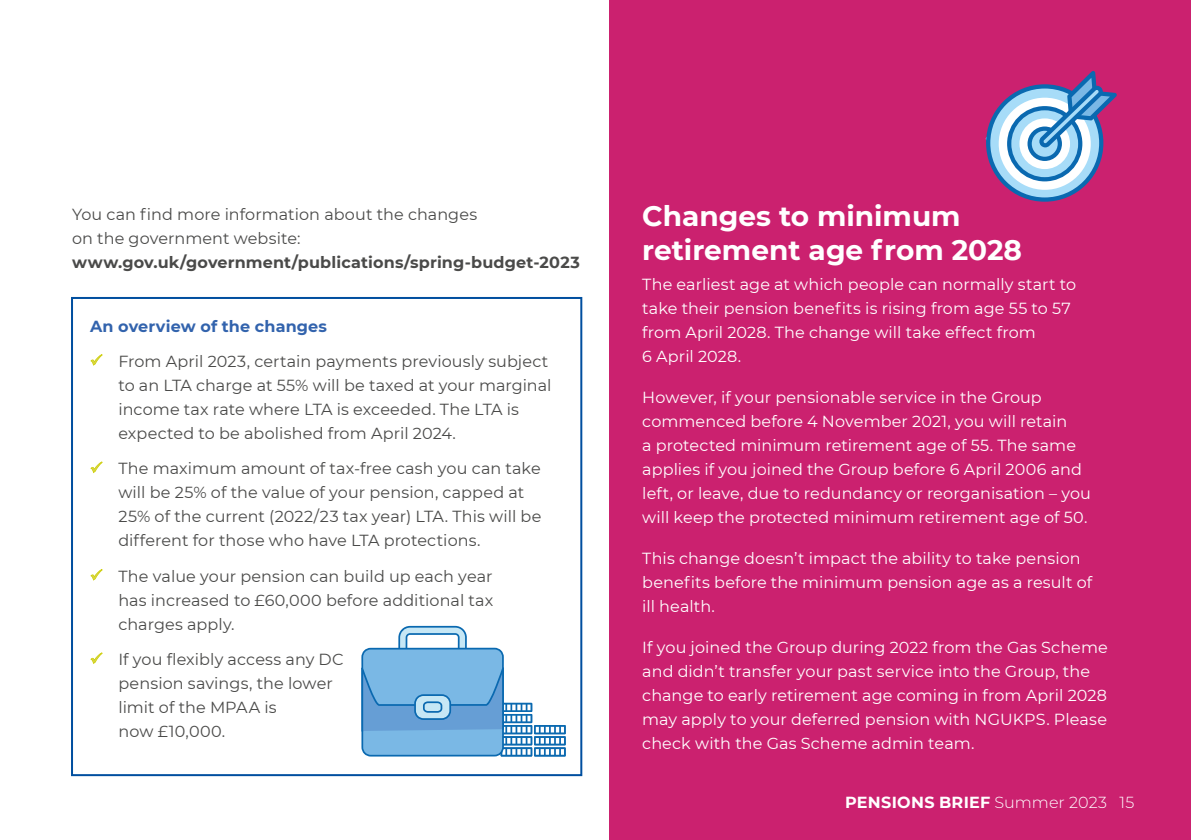
<style>
.page{position:relative;width:1191px;height:840px;background:#fff}
.page>*{position:absolute;margin:0;border:0;box-sizing:border-box;transform-origin:0 0}
.t1{font:700 28px/34px "Montserrat";color:#fff}
.t2{font:16px/24px "Montserrat";letter-spacing:.005em;color:#fff}
.t3{font:16px/24px "Montserrat";letter-spacing:.005em;color:#4a4a49}
.t4{font:700 16px "Montserrat";letter-spacing:.01em;color:#4a4a49}
.t5{font:700 16px "Montserrat";letter-spacing:.02em;color:#fff}
.t6{font:700 16px "Montserrat";letter-spacing:.01em;color:#3263ad}
.s1{color:#cdce00}
.s2{font-weight:300}
</style>
<div class="page">
<div style="left:609px;top:0;width:582px;height:839px;background:#cb216f"></div>
<div style="left:71px;top:297px;width:511px;height:478px;border:2px solid #004f9f"></div>
<svg style="left:361px;top:625px;width:205px;height:131px"></svg>
<svg style="left:985px;top:71px;width:132px;height:130px"></svg>
<p class="t3" style="left:72px;top:202px;width:407px">You can find more information about the changes on the government website:</p>
<p class="t4" style="left:72px;top:251px;width:509px">www.gov.uk/government/publications/spring-budget-2023</p>
<p class="t6" style="left:90px;top:314px;width:238px">An overview of the changes</p>
<p class="t3" style="left:118px;top:348px;width:435px;text-indent:-28px"><span class="s1">✓</span> From April 2023, certain payments previously subject to an LTA charge at 55% will be taxed at your marginal income tax rate where LTA is exceeded. The LTA is expected to be abolished from April 2024.</p>
<p class="t3" style="left:118px;top:456px;width:424px;text-indent:-28px"><span class="s1">✓</span> The maximum amount of tax-free cash you can take will be 25% of the value of your pension, capped at 25% of the current (2022/23 tax year) LTA. This will be different for those who have LTA protections.</p>
<p class="t3" style="left:118px;top:563px;width:376px;text-align:justify;text-indent:-28px"><span class="s1">✓</span> The value your pension can build up each year has increased to £60,000 before additional tax charges apply.</p>
<p class="t3" style="left:118px;top:646px;width:227px;text-indent:-28px"><span class="s1">✓</span> If you flexibly access any DC pension savings, the lower limit of the MPAA is<br>now £10,000.</p>
<h1 class="t1" style="left:642px;top:197px;width:381px">Changes to minimum retirement age from 2028</h1>
<p class="t2" style="left:642px;top:271px;width:435px">The earliest age at which people can normally start to take their pension benefits is rising from age 55 to 57 from April 2028. The change will take effect from<br>6 April 2028.</p>
<p class="t2" style="left:642px;top:384px;width:450px">However, if your pensionable service in the Group commenced before 4 November 2021, you will retain<br>a protected minimum retirement age of 55. The same applies if you joined the Group before 6 April 2006 and left, or leave, due to redundancy or reorganisation – you will keep the protected minimum retirement age of 50.</p>
<p class="t2" style="left:642px;top:545px;width:451px">This change doesn’t impact the ability to take pension benefits before the minimum pension age as a result of ill health.</p>
<p class="t2" style="left:642px;top:634px;width:467px">If you joined the Group during 2022 from the Gas Scheme and didn’t transfer your past service into the Group, the change to early retirement age coming in from April 2028 may apply to your deferred pension with NGUKPS. Please check with the Gas Scheme admin team.</p>
<p class="t5" style="left:845px;top:790px;width:291px">PENSIONS BRIEF <span class="s2">Summer 2023 15</span></p>
</div>
